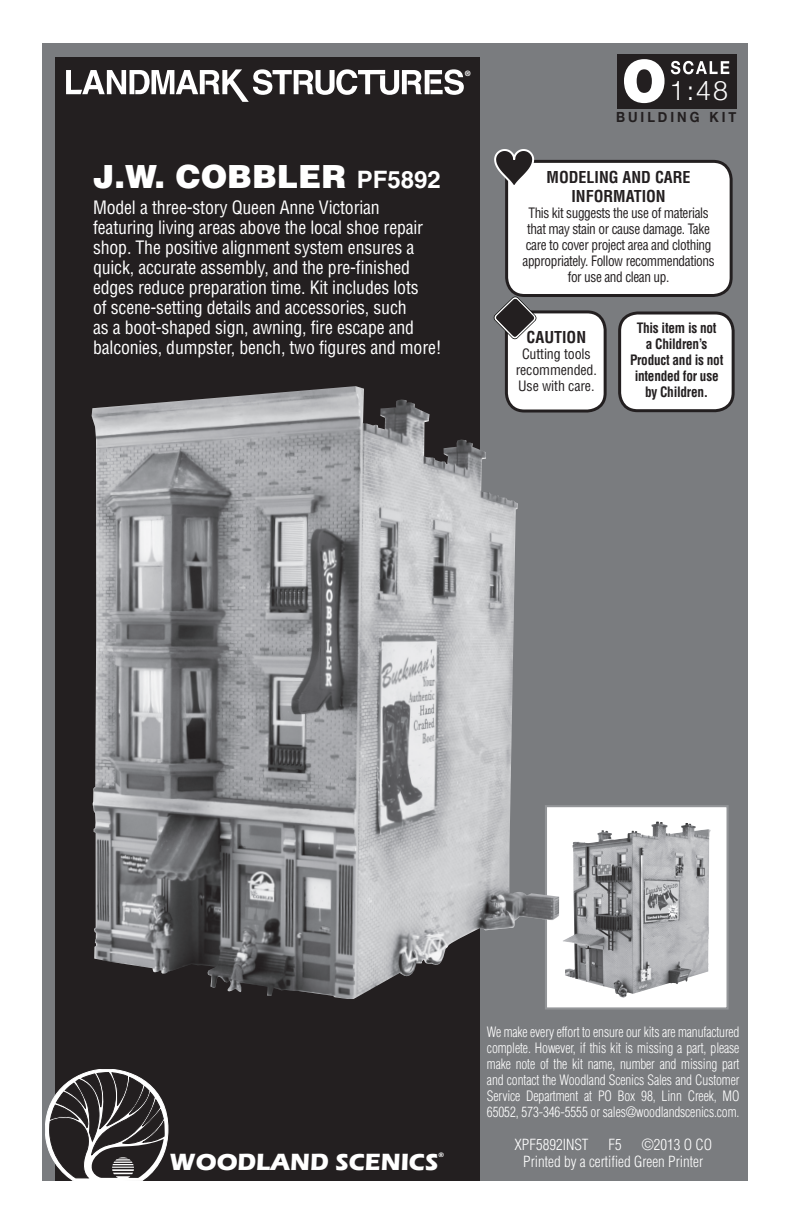
<style>
.page{position:relative;width:792px;height:1224px;background:#fff}
.page>*{position:absolute;margin:0;border:0;box-sizing:border-box;transform-origin:0 0}
.t1{font:900 32px "Helvetica";color:#fff}
.t2{font:300 27px "Helvetica Neue";color:#fff}
.t3{font:700 24.2px "Eras ITC";color:#fff}
.t4{font:condensed 18px/20px "Helvetica";letter-spacing:-.01em;color:#fff}
.t5{font:700 condensed 16px/19.2px "Helvetica";color:#231f20;text-align:center}
.t6{font:300 condensed 15px/17px "Helvetica";color:#fff}
.t7{font:300 condensed 14px/16px "Helvetica";letter-spacing:-.01em;color:#fff;text-align:justify;scale:.95 1}
.t8{font:condensed 14px/16px "Helvetica";letter-spacing:-.03em;color:#231f20;text-align:center;scale:.95 1}
.t9{font:700 condensed 14px/16px "Helvetica";letter-spacing:-.02em;color:#231f20;text-align:center;scale:.95 1}
.t10{font:condensed 14px/16px "Helvetica";letter-spacing:-.01em;color:#231f20;text-align:center}
.t11{font:700 14px "Helvetica Neue";letter-spacing:.23em;color:#231f20;scale:.92 1}
.t12{font:700 7.4px "Helvetica";color:#fff}
.t13{font:700 6.6px "Eras ITC";color:#fff}
.s1{font-weight:700;font-size:24px}
</style>
<div class="page">
<div style="left:42px;top:44px;width:706px;height:1137px;background:#7a7c7f"></div>
<div style="left:55px;top:57px;width:424px;height:1123px;background:#231f20"></div>
<svg style="left:66px;top:69px;width:398px;height:33px"></svg>
<div style="left:617px;top:54px;width:120px;height:55px;background:#231f20"></div>
<svg style="left:671px;top:61px;width:58px;height:13px"></svg>
<svg style="left:624px;top:59px;width:41px;height:44px"></svg>
<svg style="left:45px;top:1069px;width:123px;height:112px"></svg>
<div style="left:545px;top:805px;width:184px;height:205px;background:#fff;border:2px solid #939598"></div>
<div style="left:507px;top:161px;width:224px;height:135px;background:#fff;border-radius:18px"></div>
<div style="left:505px;top:160px;width:228px;height:137px;border:3px solid #231f20;border-radius:18px"></div>
<svg style="left:494px;top:149px;width:41px;height:43px"></svg>
<div style="left:620px;top:313px;width:113px;height:98px;background:#fff;border-radius:18px"></div>
<div style="left:618px;top:312px;width:117px;height:100px;border:3px solid #231f20;border-radius:18px"></div>
<div style="left:506px;top:312px;width:99px;height:99px;background:#fff;border-radius:18px"></div>
<div style="left:505px;top:310px;width:102px;height:103px;border:3px solid #231f20;border-radius:18px"></div>
<svg style="left:493px;top:294px;width:45px;height:48px"></svg>
<img style="left:92px;top:386px;width:467px;height:613px">
<img style="left:563px;top:821px;width:148px;height:176px">
<p class="t12" style="left:465px;top:69px;width:7px">®</p>
<h1 class="t1" style="left:93px;top:156px;width:349px">J.W. COBBLER <span class="s1">PF5892</span></h1>
<p class="t4" style="left:93px;top:197px;width:350px">Model a three-story Queen Anne Victorian featuring living areas above the local shoe repair shop. The positive alignment system ensures a quick, accurate assembly, and the pre-finished edges reduce preparation time. Kit includes lots<br>of scene-setting details and accessories, such<br>as a boot-shaped sign, awning, fire escape and balconies, dumpster, bench, two figures and more!</p>
<h2 class="t2" style="left:670px;top:73px;width:60px">1:48</h2>
<p class="t11" style="left:616px;top:109px;width:132px">BUILDING KIT</p>
<p class="t5" style="left:547px;top:167px;width:146px">MODELING AND CARE<br>INFORMATION</p>
<p class="t8" style="left:523px;top:205px;width:204px">This kit suggests the use of materials that may stain or cause damage. Take care to cover project area and clothing appropriately. Follow recommendations for use and clean up.</p>
<p class="t9" style="left:630px;top:320px;width:100px">This item is not<br>a Children’s<br>Product and is not intended for use by Children.</p>
<p class="t5" style="left:527px;top:328px;width:61px">CAUTION</p>
<p class="t10" style="left:516px;top:346px;width:83px">Cutting tools recommended.<br>Use with care.</p>
<h3 class="t3" style="left:169px;top:1148px;width:271px">WOODLAND SCENICS</h3>
<p class="t13" style="left:439px;top:1151px;width:7px">®</p>
<p class="t7" style="left:487px;top:1024px;width:267px">We make every effort to ensure our kits are manufactured complete. However, if this kit is missing a part, please make note of the kit name, number and missing part and contact the Woodland Scenics Sales and Customer Service Department at PO Box 98, Linn Creek, MO 65052, 573-346-5555 or sales@woodlandscenics.com.</p>
<p class="t6" style="left:514px;top:1136px;width:76px">XPF5892INST</p>
<p class="t6" style="left:608px;top:1136px;width:15px">F5</p>
<p class="t6" style="left:523px;top:1136px;width:190px;text-indent:119px">©2013 O CO<br>Printed by a certified Green Printer</p>
</div>
